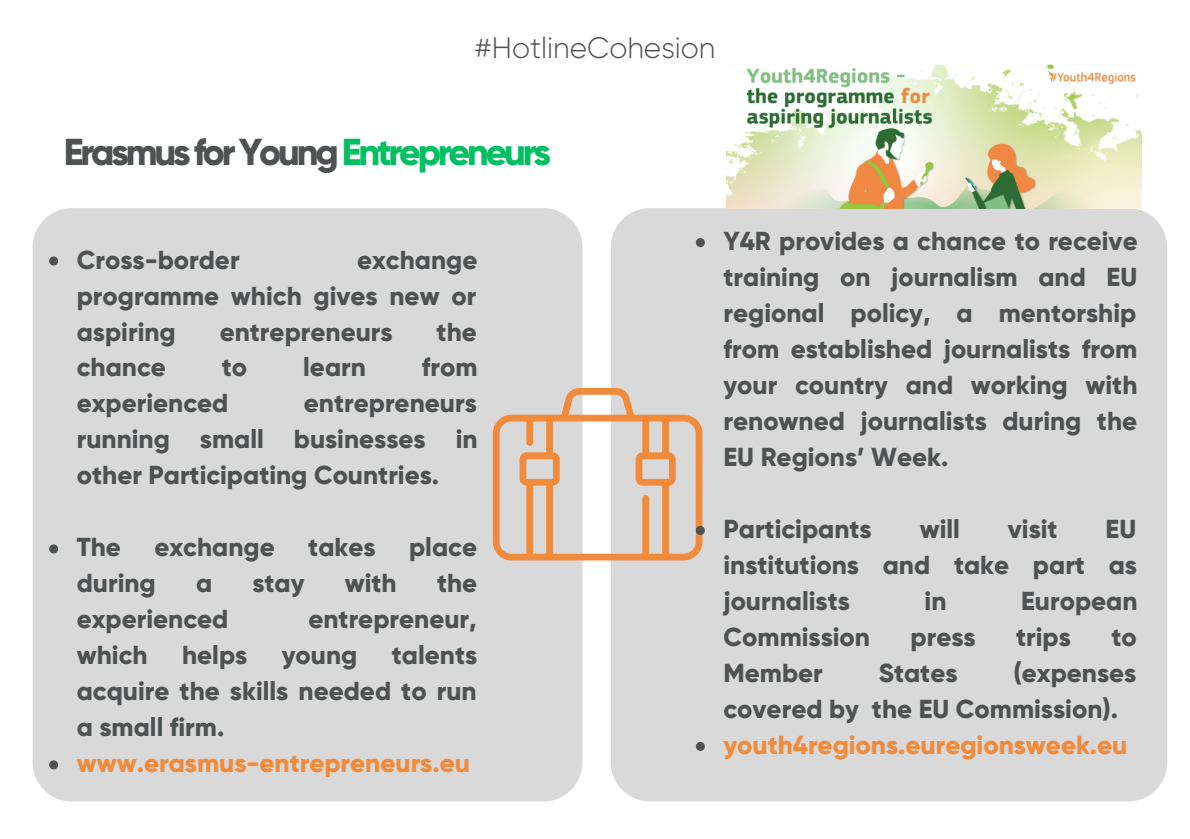
<style>
.page{position:relative;width:1190px;height:839px;background:#fff}
.page>*{position:absolute;margin:0;border:0;box-sizing:border-box;transform-origin:0 0}
.t1{font:800 37.4px "Gilroy";letter-spacing:-.085em;color:#4f5252}
.t2{font:300 29.4px "Gilroy";color:#4f5252}
.t3{font:800 26px/36px "Gilroy";color:#4f5252;text-align:justify}
.t4{font:800 26px "Gilroy";color:#f28a3c}
.s1{color:#00bf63}
</style>
<div class="page">
<div style="left:33px;top:208px;width:549px;height:593px;background:#d9d9d9;border-radius:39px"></div>
<div style="left:611px;top:208px;width:556px;height:593px;background:#d9d9d9;border-radius:39px"></div>
<img style="left:726px;top:64px;width:415px;height:144px">
<svg style="left:49px;top:256px;width:9px;height:9px"></svg>
<svg style="left:49px;top:544px;width:9px;height:9px"></svg>
<svg style="left:49px;top:760px;width:9px;height:9px"></svg>
<svg style="left:696px;top:238px;width:9px;height:9px"></svg>
<svg style="left:493px;top:388px;width:212px;height:172px"></svg>
<svg style="left:696px;top:742px;width:9px;height:9px"></svg>
<p class="t2" style="left:474px;top:31px;width:243px">#HotlineCohesion</p>
<h1 class="t1" style="left:64px;top:129px;width:489px">Erasmus for Young <span class="s1">Entrepreneurs</span></h1>
<p class="t3" style="left:77px;top:241px;width:164px">Cross-border</p>
<p class="t3" style="left:77px;top:241px;width:402px;text-indent:280px">exchange programme which gives new or aspiring</p>
<p class="t3" style="left:220px;top:313px;width:174px">entrepreneurs</p>
<p class="t3" style="left:437px;top:313px;width:42px">the</p>
<p class="t3" style="left:77px;top:349px;width:91px">chance</p>
<p class="t3" style="left:222px;top:349px;width:27px">to</p>
<p class="t3" style="left:303px;top:349px;width:64px">learn</p>
<p class="t3" style="left:422px;top:349px;width:57px">from</p>
<p class="t3" style="left:77px;top:385px;width:153px">experienced</p>
<p class="t3" style="left:77px;top:385px;width:402px;text-indent:227px">entrepreneurs running small businesses in other Participating Countries.</p>
<p class="t3" style="left:77px;top:529px;width:46px">The</p>
<p class="t3" style="left:154px;top:529px;width:122px">exchange</p>
<p class="t3" style="left:308px;top:529px;width:69px">takes</p>
<p class="t3" style="left:409px;top:529px;width:69px">place</p>
<p class="t3" style="left:77px;top:565px;width:81px">during</p>
<p class="t3" style="left:196px;top:565px;width:18px">a</p>
<p class="t3" style="left:252px;top:565px;width:54px">stay</p>
<p class="t3" style="left:345px;top:565px;width:53px">with</p>
<p class="t3" style="left:437px;top:565px;width:42px">the</p>
<p class="t3" style="left:77px;top:601px;width:153px">experienced</p>
<p class="t3" style="left:308px;top:601px;width:170px">entrepreneur,</p>
<p class="t3" style="left:77px;top:637px;width:72px">which</p>
<p class="t3" style="left:182px;top:637px;width:67px">helps</p>
<p class="t3" style="left:282px;top:637px;width:77px">young</p>
<p class="t3" style="left:77px;top:637px;width:402px;text-indent:315px">talents acquire the skills needed to run a small firm.</p>
<p class="t4" style="left:77px;top:747px;width:395px">www.erasmus-entrepreneurs.eu</p>
<p class="t3" style="left:723px;top:223px;width:416px">Y4R provides a chance to receive training on journalism and EU regional policy, a mentorship from established journalists from your country and working with renowned journalists during the EU Regions’ Week.</p>
<p class="t3" style="left:723px;top:511px;width:150px">Participants</p>
<p class="t3" style="left:920px;top:511px;width:42px">will</p>
<p class="t3" style="left:1008px;top:511px;width:51px">visit</p>
<p class="t3" style="left:723px;top:511px;width:415px;text-indent:382px">EU institutions and take part as journalists</p>
<p class="t3" style="left:925px;top:583px;width:23px">in</p>
<p class="t3" style="left:1021px;top:583px;width:118px">European</p>
<p class="t3" style="left:723px;top:619px;width:148px">Commission</p>
<p class="t3" style="left:911px;top:619px;width:67px">press</p>
<p class="t3" style="left:1016px;top:619px;width:56px">trips</p>
<p class="t3" style="left:1111px;top:619px;width:27px">to</p>
<p class="t3" style="left:723px;top:655px;width:101px">Member</p>
<p class="t3" style="left:879px;top:655px;width:80px">States</p>
<p class="t3" style="left:723px;top:655px;width:414px;text-indent:290px">(expenses covered by the EU Commission).</p>
<p class="t4" style="left:723px;top:729px;width:405px">youth4regions.euregionsweek.eu</p>
</div>
